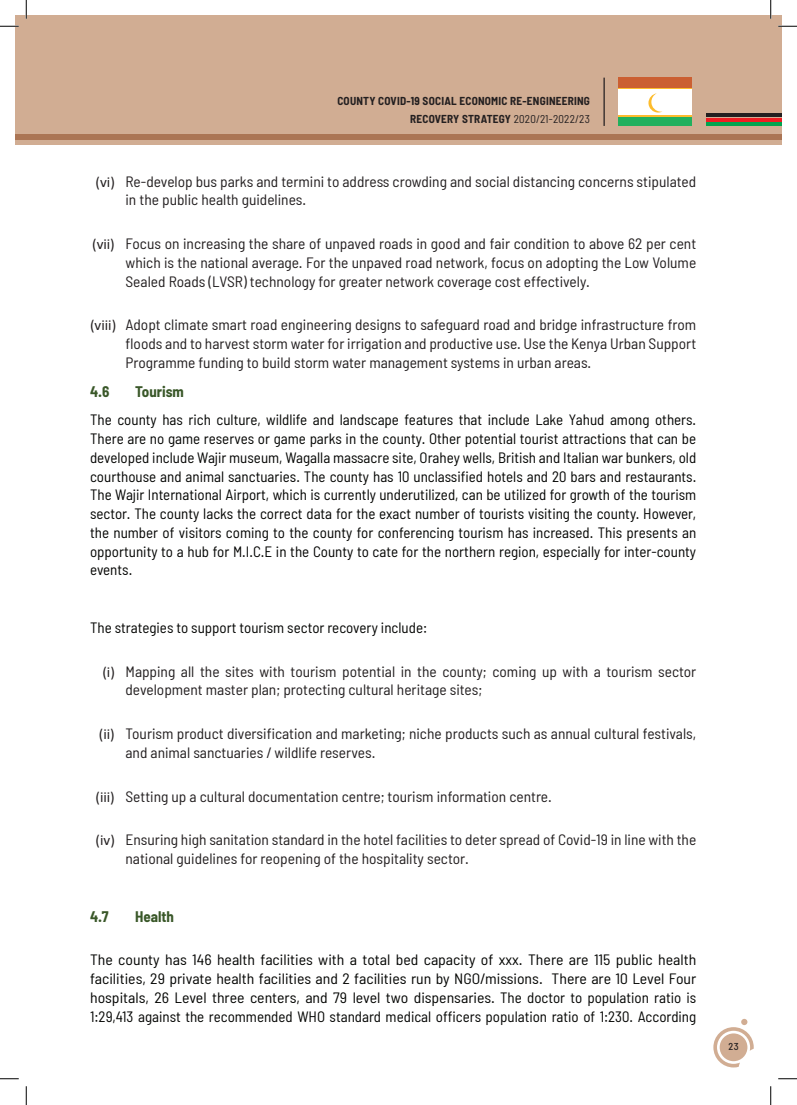
<style>
.page{position:relative;width:797px;height:1105px;background:#fff}
.page>*{position:absolute;margin:0;border:0;box-sizing:border-box;transform-origin:0 0}
.t1{font:semi-condensed 15px/18.8px "Barlow";color:#231f20}
.t2{font:semi-condensed 15px/18.8px "Barlow";color:#040503;text-align:justify}
.t3{font:semi-condensed 15px/18.8px "Barlow";color:#040503;text-align:justify;scale:1.05 1}
.t4{font:700 semi-condensed 15px "Barlow";color:#395728}
.t5{font:700 semi-condensed 11.25px/17.9px "Barlow";letter-spacing:.02em;color:#231f20;text-align:right}
.t6{font:500 semi-condensed 10px "Barlow";color:#231f20}
.s1{font-weight:400}
.s2{font-family:"Calibri";font-stretch:normal}
</style>
<div class="page">
<div style="left:16px;top:16px;width:765px;height:124px;background:#d1ad93"></div>
<hr style="left:706px;top:113px;width:75px;height:4px;background:#231f20">
<hr style="left:706px;top:118px;width:75px;height:3px;background:#ee1d23">
<hr style="left:706px;top:122px;width:75px;height:4px;background:#00a54f">
<svg style="left:16px;top:134px;width:765px;height:11px;fill:#ab7554"></svg>
<hr style="left:603px;top:78px;width:1px;height:48px;background:#231f20">
<svg style="left:713px;top:1019px;width:40px;height:48px"></svg>
<div style="left:618px;top:78px;width:74px;height:48px;background:#fff"></div>
<div style="left:618px;top:78px;width:74px;height:10px;background:#cb5f32"></div>
<div style="left:618px;top:116px;width:74px;height:10px;background:#21b05d"></div>
<hr style="left:618px;top:88px;width:74px;height:1px;background:#fdbc2d">
<hr style="left:618px;top:115px;width:74px;height:1px;background:#fdbc2d">
<svg style="left:648px;top:93px;width:14px;height:20px"></svg>
<svg style="left:0;top:25px;width:19px;height:2px"></svg>
<svg style="left:778px;top:25px;width:19px;height:2px"></svg>
<svg style="left:0;top:1078px;width:19px;height:1px"></svg>
<svg style="left:778px;top:1078px;width:19px;height:1px"></svg>
<svg style="left:25px;top:0;width:2px;height:19px"></svg>
<svg style="left:25px;top:1086px;width:2px;height:19px"></svg>
<svg style="left:770px;top:0;width:1px;height:19px"></svg>
<svg style="left:770px;top:1086px;width:1px;height:19px"></svg>
<p class="t5" style="left:337px;top:92px;width:254px">COUNTY COVID-19 SOCIAL ECONOMIC RE-ENGINEERING<br>RECOVERY STRATEGY <span class="s1">2020/21-2022/23</span></p>
<p class="t1" style="left:125px;top:171px;width:572px;text-indent:-30px"><span class="s2">(vi)</span> Re-develop bus parks and termini to address crowding and social distancing concerns stipulated in the public health guidelines.</p>
<p class="t1" style="left:125px;top:234px;width:572px;text-align:justify;text-indent:-33px"><span class="s2">(vii)</span> Focus on increasing the share of unpaved roads in good and fair condition to above 62 per cent which is the national average. For the unpaved road network, focus on adopting the Low Volume Sealed Roads (LVSR) technology for greater network coverage cost effectively.</p>
<p class="t1" style="left:125px;top:315px;width:572px;text-align:justify;text-indent:-35px"><span class="s2">(viii)</span> Adopt climate smart road engineering designs to safeguard road and bridge infrastructure from floods and to harvest storm water for irrigation and productive use. Use the Kenya Urban Support Programme funding to build storm water management systems in urban areas.</p>
<p class="t4" style="left:90px;top:382px;width:21px">4.6</p>
<p class="t4" style="left:135px;top:382px;width:50px">Tourism</p>
<p class="t2" style="left:90px;top:410px;width:607px">The county has rich culture, wildlife and landscape features that include Lake Yahud among others.<br>There are no game reserves or game parks in the county. Other potential tourist attractions that can be developed include Wajir museum, Wagalla massacre site, Orahey wells, British and Italian war bunkers, old courthouse and animal sanctuaries. The county has 10 unclassified hotels and 20 bars and restaurants.<br>The Wajir International Airport, which is currently underutilized, can be utilized for growth of the tourism sector. The county lacks the correct data for the exact number of tourists visiting the county. However, the number of visitors coming to the county for conferencing tourism has increased. This presents an opportunity to a hub for M.I.C.E in the County to cate for the northern region, especially for inter-county events.</p>
<p class="t2" style="left:90px;top:618px;width:338px">The strategies to support tourism sector recovery include:</p>
<p class="t1" style="left:125px;top:661px;width:572px;text-indent:-23px"><span class="s2">(i)</span> Mapping all the sites with tourism potential in the county; coming up with a tourism sector development master plan; protecting cultural heritage sites;</p>
<p class="t1" style="left:125px;top:724px;width:572px;text-indent:-27px"><span class="s2">(ii)</span> Tourism product diversification and marketing; niche products such as annual cultural festivals, and animal sanctuaries / wildlife reserves.</p>
<p class="t1" style="left:95px;top:786px;width:458px"><span class="s2">(iii)</span> Setting up a cultural documentation centre; tourism information centre.</p>
<p class="t1" style="left:125px;top:830px;width:572px;text-indent:-30px"><span class="s2">(iv)</span> Ensuring high sanitation standard in the hotel facilities to deter spread of Covid-19 in line with the national guidelines for reopening of the hospitality sector.</p>
<p class="t4" style="left:90px;top:907px;width:20px">4.7</p>
<p class="t4" style="left:135px;top:907px;width:40px">Health</p>
<p class="t3" style="left:90px;top:950px;width:579px">The county has 146 health facilities with a total bed capacity of xxx. There are 115 public health facilities, 29 private health facilities and 2 facilities run by NGO/missions. There are 10 Level Four hospitals, 26 Level three centers, and 79 level two dispensaries. The doctor to population ratio is 1:29,413 against the recommended WHO standard medical officers population ratio of 1:230. According</p>
<p class="t6" style="left:728px;top:1040px;width:12px">23</p>
</div>
